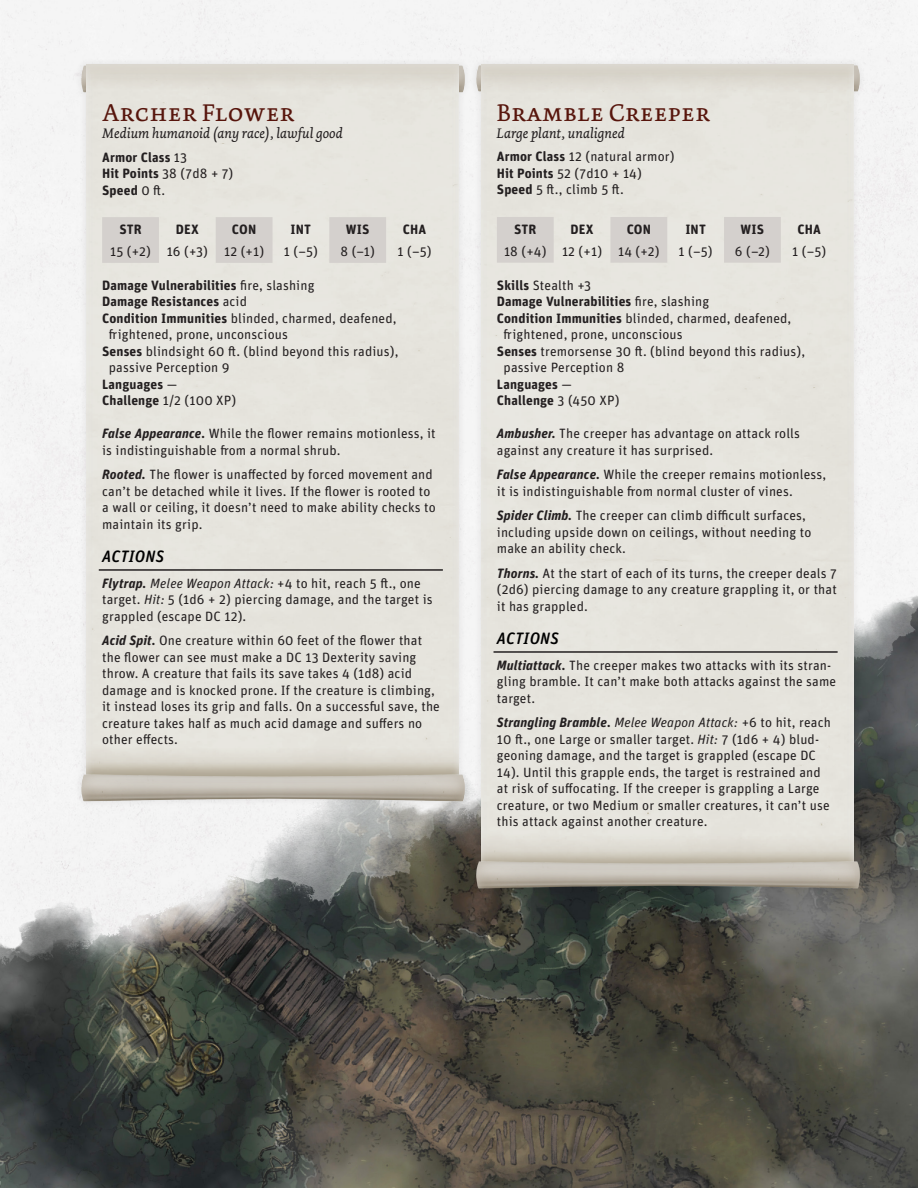
<style>
.page{position:relative;width:918px;height:1188px;background:#fff}
.page>*{position:absolute;margin:0;border:0;box-sizing:border-box;transform-origin:0 0}
.Item_Name{font:25.5px "Dolly Pro Regular Small Caps";color:#57150c}
.t1{font:italic 500 16.5px "Unit Rounded Pro";letter-spacing:.02em;color:#000}
.Item_Meta{font:italic 14.7px "Dolly Pro";color:#231f20}
.Item_Description_-_F{font:13.5px/16.5px "Unit Rounded Pro";letter-spacing:.01em;color:#231f20}
.Statblock_Paragraph{font:13.5px/16.5px "Unit Rounded Pro";letter-spacing:.01em;color:#231f20}
.Statblock_Indented_P{font:13.5px/16.5px "Unit Rounded Pro";letter-spacing:.01em;color:#231f20}
.Statblock_Indented_P-2{font:700 13.5px "Unit Rounded Pro";letter-spacing:.01em;color:#231f20}
.Item_Meta-2{font:13.5px "Unit Rounded Pro";letter-spacing:.01em;color:#231f20}
.Item_Description_-_F-2{font:700 13.5px "Unit Rounded Pro";letter-spacing:.01em;color:#231f20}
.s1{font-weight:400}
.s2{font-weight:700}
.s3{font-weight:700;font-style:italic}
.s4{font-style:italic}
</style>
<div class="page">
<img style="left:0;top:0;width:918px;height:1188px">
<div style="left:74px;top:57px;width:398px;height:751px;background:#f3f3f3"></div>
<div style="left:78px;top:60px;width:391px;height:39px;background:#fff;opacity:.4"></div>
<div style="left:86px;top:62px;width:375px;height:717px;background:#e6e4dd"></div>
<hr style="left:99px;top:569px;width:344px;height:2px;background:#231f20">
<svg style="left:102px;top:217px;width:284px;height:46px"></svg>
<div style="left:78px;top:769px;width:391px;height:39px;background:#fff;opacity:.4"></div>
<div style="left:469px;top:57px;width:397px;height:839px;background:#231f20;opacity:.1"></div>
<div style="left:472px;top:60px;width:392px;height:39px;background:#fff;opacity:.4"></div>
<div style="left:481px;top:63px;width:374px;height:807px;background:#e6e4dd"></div>
<hr style="left:494px;top:651px;width:344px;height:2px;background:#231f20">
<svg style="left:497px;top:217px;width:284px;height:46px"></svg>
<div style="left:472px;top:856px;width:392px;height:39px;background:#fff;opacity:.4"></div>
<p class="Item_Name" style="left:102px;top:96px;width:194px">Archer Flower</p>
<p class="Item_Meta" style="left:102px;top:124px;width:242px">Medium humanoid (any race), lawful good</p>
<p class="Statblock_Indented_P-2" style="left:102px;top:147px;width:86px">Armor Class <span class="s1">13</span></p>
<p class="Statblock_Indented_P-2" style="left:102px;top:164px;width:133px">Hit Points <span class="s1">38 (7d8 + 7)</span></p>
<p class="Statblock_Indented_P-2" style="left:102px;top:180px;width:65px">Speed <span class="s1">0 ft.</span></p>
<p class="Item_Description_-_F-2" style="left:119px;top:219px;width:24px">STR</p>
<p class="Item_Description_-_F-2" style="left:176px;top:219px;width:24px">DEX</p>
<p class="Item_Description_-_F-2" style="left:232px;top:219px;width:26px">CON</p>
<p class="Item_Description_-_F-2" style="left:291px;top:219px;width:22px">INT</p>
<p class="Item_Description_-_F-2" style="left:346px;top:219px;width:25px">WIS</p>
<p class="Item_Description_-_F-2" style="left:403px;top:219px;width:25px">CHA</p>
<p class="Item_Description_-_F" style="left:110px;top:242px;width:42px">15 (+2)</p>
<p class="Item_Meta-2" style="left:167px;top:242px;width:43px">16 (+3)</p>
<p class="Item_Meta-2" style="left:224px;top:242px;width:42px">12 (+1)</p>
<p class="Item_Meta-2" style="left:284px;top:242px;width:36px">1 (–5)</p>
<p class="Item_Meta-2" style="left:341px;top:242px;width:36px">8 (–1)</p>
<p class="Item_Meta-2" style="left:397px;top:242px;width:36px">1 (–5)</p>
<p class="Statblock_Indented_P-2" style="left:102px;top:275px;width:214px">Damage Vulnerabilities <span class="s1">fire, slashing</span></p>
<p class="Statblock_Indented_P-2" style="left:102px;top:292px;width:146px">Damage Resistances <span class="s1">acid</span></p>
<p class="Statblock_Indented_P" style="left:109px;top:309px;width:289px;text-indent:-7px"><span class="s2">Condition Immunities</span> blinded, charmed, deafened, frightened, prone, unconscious</p>
<p class="Statblock_Indented_P" style="left:109px;top:342px;width:291px;text-indent:-7px"><span class="s2">Senses</span> blindsight 60 ft. (blind beyond this radius), passive Perception 9</p>
<p class="Statblock_Indented_P-2" style="left:102px;top:374px;width:77px">Languages <span class="s1">—</span></p>
<p class="Statblock_Indented_P" style="left:102px;top:392px;width:136px"><span class="s2">Challenge</span> 1/2 (100 XP)</p>
<p class="Statblock_Paragraph" style="left:102px;top:425px;width:335px"><span class="s3">False Appearance.</span> While the flower remains motionless, it is indistinguishable from a normal shrub.</p>
<p class="Statblock_Paragraph" style="left:102px;top:466px;width:335px"><span class="s3">Rooted.</span> The flower is unaffected by forced movement and can’t be detached while it lives. If the flower is rooted to a wall or ceiling, it doesn’t need to make ability checks to maintain its grip.</p>
<p class="t1" style="left:102px;top:545px;width:63px">ACTIONS</p>
<p class="Item_Description_-_F" style="left:102px;top:574px;width:332px"><span class="s3">Flytrap.</span> <span class="s4">Melee Weapon Attack:</span> +4 to hit, reach 5 ft., one target. <span class="s4">Hit:</span> 5 (1d6 + 2) piercing damage, and the target is grappled (escape DC 12).</p>
<p class="Item_Description_-_F" style="left:102px;top:632px;width:339px"><span class="s3">Acid Spit.</span> One creature within 60 feet of the flower that the flower can see must make a DC 13 Dexterity saving throw. A creature that fails its save takes 4 (1d8) acid damage and is knocked prone. If the creature is climbing, it instead loses its grip and falls. On a successful save, the creature takes half as much acid damage and suffers no other effects.</p>
<p class="Item_Name" style="left:497px;top:96px;width:215px">Bramble Creeper</p>
<p class="Item_Meta" style="left:497px;top:124px;width:129px">Large plant, unaligned</p>
<p class="Statblock_Indented_P" style="left:497px;top:148px;width:179px"><span class="s2">Armor Class</span> 12 (natural armor)</p>
<p class="Statblock_Indented_P" style="left:497px;top:164px;width:147px"><span class="s2">Hit Points</span> 52 (7d10 + 14)</p>
<p class="Statblock_Indented_P" style="left:497px;top:181px;width:129px"><span class="s2">Speed</span> 5 ft., climb 5 ft.</p>
<p class="Item_Description_-_F-2" style="left:514px;top:219px;width:24px">STR</p>
<p class="Item_Description_-_F-2" style="left:571px;top:219px;width:24px">DEX</p>
<p class="Item_Description_-_F-2" style="left:627px;top:219px;width:26px">CON</p>
<p class="Item_Description_-_F-2" style="left:685px;top:219px;width:22px">INT</p>
<p class="Item_Description_-_F-2" style="left:741px;top:219px;width:25px">WIS</p>
<p class="Item_Description_-_F-2" style="left:797px;top:219px;width:25px">CHA</p>
<p class="Item_Description_-_F" style="left:504px;top:242px;width:44px">18 (+4)</p>
<p class="Item_Meta-2" style="left:562px;top:242px;width:42px">12 (+1)</p>
<p class="Item_Meta-2" style="left:618px;top:242px;width:43px">14 (+2)</p>
<p class="Item_Meta-2" style="left:679px;top:242px;width:36px">1 (–5)</p>
<p class="Item_Meta-2" style="left:735px;top:242px;width:37px">6 (–2)</p>
<p class="Item_Meta-2" style="left:792px;top:242px;width:36px">1 (–5)</p>
<p class="Statblock_Indented_P" style="left:497px;top:276px;width:96px"><span class="s2">Skills</span> Stealth +3</p>
<p class="Statblock_Indented_P-2" style="left:497px;top:292px;width:214px">Damage Vulnerabilities <span class="s1">fire, slashing</span></p>
<p class="Statblock_Indented_P" style="left:504px;top:309px;width:289px;text-indent:-7px"><span class="s2">Condition Immunities</span> blinded, charmed, deafened, frightened, prone, unconscious</p>
<p class="Statblock_Indented_P" style="left:504px;top:342px;width:303px;text-indent:-7px"><span class="s2">Senses</span> tremorsense 30 ft. (blind beyond this radius), passive Perception 8</p>
<p class="Statblock_Indented_P-2" style="left:497px;top:374px;width:77px">Languages <span class="s1">—</span></p>
<p class="Statblock_Indented_P-2" style="left:497px;top:391px;width:124px">Challenge <span class="s1">3 (450 XP)</span></p>
<p class="Statblock_Paragraph" style="left:497px;top:425px;width:305px"><span class="s3">Ambusher.</span> The creeper has advantage on attack rolls against any creature it has surprised.</p>
<p class="Statblock_Paragraph" style="left:497px;top:466px;width:331px"><span class="s3">False Appearance.</span> While the creeper remains motionless, it is indistinguishable from normal cluster of vines.</p>
<p class="Statblock_Paragraph" style="left:497px;top:507px;width:316px"><span class="s3">Spider Climb.</span> The creeper can climb difficult surfaces, including upside down on ceilings, without needing to make an ability check.</p>
<p class="Statblock_Paragraph" style="left:497px;top:564px;width:342px;text-align:justify"><span class="s3">Thorns.</span> At the start of each of its turns, the creeper deals 7 (2d6) piercing damage to any creature grappling it, or that it has grappled.</p>
<p class="t1" style="left:497px;top:627px;width:63px">ACTIONS</p>
<p class="Item_Description_-_F" style="left:497px;top:656px;width:341px"><span class="s3">Multiattack.</span> The creeper makes two attacks with its stran&shy;gling bramble. It can’t make both attacks against the same target.</p>
<p class="Item_Description_-_F" style="left:497px;top:714px;width:336px"><span class="s3">Strangling Bramble.</span> <span class="s4">Melee Weapon Attack:</span> +6 to hit, reach 10 ft., one Large or smaller target. <span class="s4">Hit:</span> 7 (1d6 + 4) blud&shy;geoning damage, and the target is grappled (escape DC 14). Until this grapple ends, the target is restrained and at risk of suffocating. If the creeper is grappling a Large creature, or two Medium or smaller creatures, it can’t use this attack against another creature.</p>
</div>
